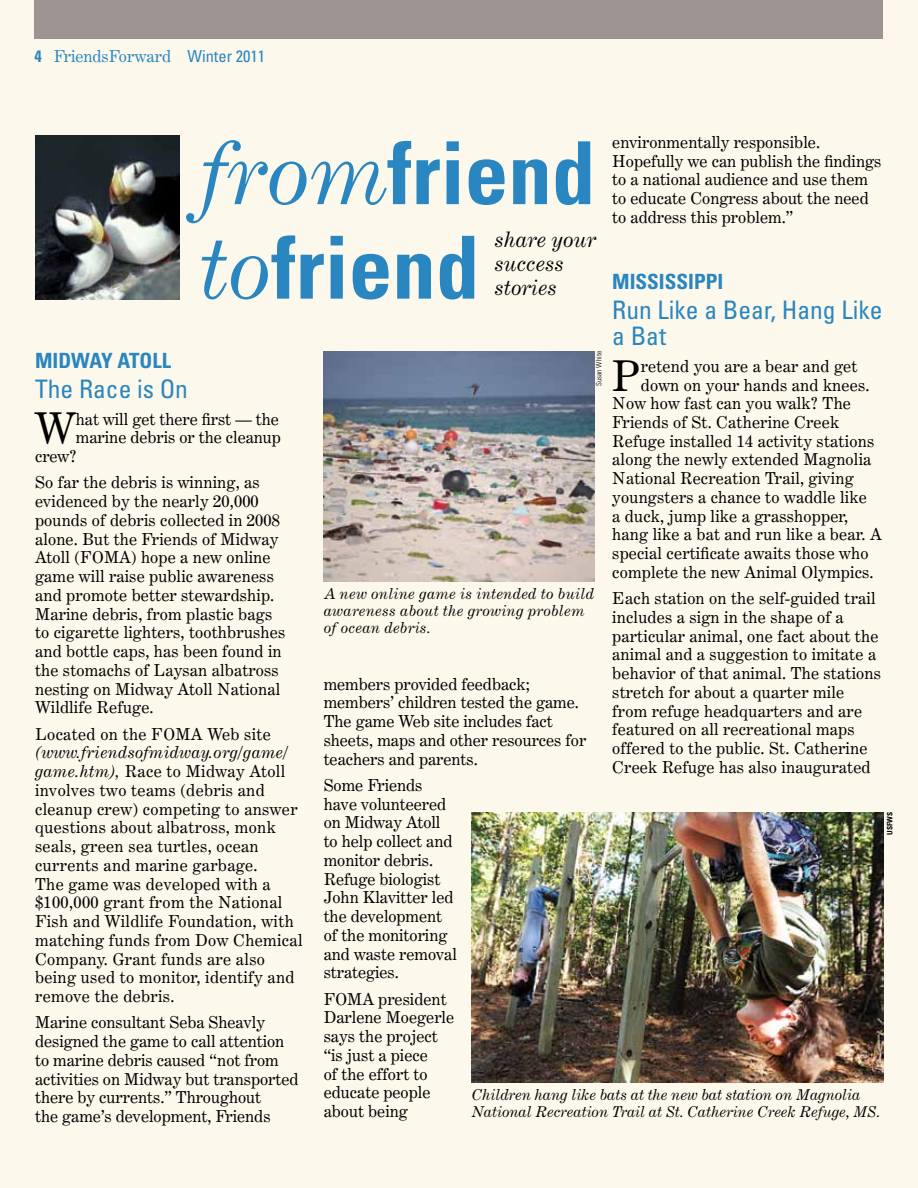
<style>
.page{position:relative;width:918px;height:1188px;background:#fcf9ec}
.page>*{position:absolute;margin:0;border:0;box-sizing:border-box;transform-origin:0 0}
.t1{font:700 condensed 87px/94.5px "Univers";color:#2a86c0}
.t2{font:42.45px "Century Expanded BT";color:#000}
.t3{font:condensed 25.5px/25.5px "Univers";color:#2a86c0}
.t4{font:italic 21.15px/24.3px "Century Expanded";color:#000}
.t5{font:700 condensed 21px "Univers";color:#2a86c0}
.t6{font:16.5px/18.8px "Century Expanded BT";letter-spacing:.01em;color:#000}
.t7{font:16.5px "Century Expanded BT";color:#2a86c0}
.t8{font:italic 15px/17.2px "Century Expanded";letter-spacing:-.005em;color:#000}
.t9{font:italic 15px/17.2px "Century Expanded";letter-spacing:.02em;color:#000}
.t10{font:300 condensed 7.5px "Univers";color:#000}
.t11{font:700 condensed 7.5px "Univers";color:#000}
.s1{font-family:"Univers";font-weight:700;font-stretch:condensed}
.s2{font-family:"Univers";font-stretch:condensed}
.s3{font-family:"Century Expanded";font-weight:400;font-style:italic;font-stretch:normal}
.s4{font-style:italic}
</style>
<div class="page">
<div style="left:34px;top:0;width:849px;height:39px;background:#9d9391"></div>
<img style="left:35px;top:135px;width:144px;height:165px">
<img style="left:324px;top:351px;width:270px;height:231px">
<img style="left:471px;top:812px;width:412px;height:270px">
<p class="t7" style="left:34px;top:46px;width:232px"><span class="s1">4</span> FriendsForward <span class="s2">Winter 2011</span></p>
<p class="t6" style="left:612px;top:133px;width:271px">environmentally responsible.<br>Hopefully we can publish the findings to a national audience and use them to educate Congress about the need to address this problem.”</p>
<h1 class="t1" style="left:199px;top:126px;width:398px"><span class="s3">from</span>friend <span class="s3">to</span>friend</h1>
<h1 class="t4" style="left:495px;top:227px;width:103px">share your success stories</h1>
<h2 class="t5" style="left:612px;top:269px;width:112px">MISSISSIPPI</h2>
<h2 class="t3" style="left:612px;top:297px;width:272px">Run Like a Bear, Hang Like a Bat</h2>
<p class="t6" style="left:641px;top:356px;width:218px">retend you are a bear and get</p>
<p class="t6" style="left:641px;top:375px;width:230px">down on your hands and knees.</p>
<p class="t6" style="left:612px;top:394px;width:240px">Now how fast can you walk? The</p>
<p class="t6" style="left:612px;top:413px;width:228px">Friends of St. Catherine Creek</p>
<p class="t6" style="left:612px;top:431px;width:263px">Refuge installed 14 activity stations</p>
<p class="t6" style="left:612px;top:450px;width:261px">along the newly extended Magnolia</p>
<p class="t6" style="left:612px;top:469px;width:243px">National Recreation Trail, giving</p>
<p class="t6" style="left:612px;top:488px;width:256px">youngsters a chance to waddle like</p>
<p class="t6" style="left:612px;top:506px;width:238px">a duck, jump like a grasshopper,</p>
<p class="t6" style="left:612px;top:525px;width:271px">hang like a bat and run like a bear. A</p>
<p class="t6" style="left:612px;top:544px;width:258px">special certificate awaits those who</p>
<p class="t6" style="left:612px;top:563px;width:263px">complete the new Animal Olympics.</p>
<p class="t6" style="left:612px;top:589px;width:270px">Each station on the self-guided trail includes a sign in the shape of a particular animal, one fact about the animal and a suggestion to imitate a behavior of that animal. The stations stretch for about a quarter mile from refuge headquarters and are featured on all recreational maps offered to the public. St. Catherine Creek Refuge has also inaugurated</p>
<p class="t10" style="left:594px;top:386px;width:36px;rotate:-90deg">Susan White</p>
<h2 class="t5" style="left:35px;top:347px;width:134px">MIDWAY AtOll</h2>
<h2 class="t3" style="left:35px;top:376px;width:154px">The Race is On</h2>
<h2 class="t2" style="left:612px;top:349px;width:29px">P</h2>
<p class="t6" style="left:76px;top:409px;width:205px">hat will get there first — the</p>
<p class="t6" style="left:76px;top:428px;width:206px">marine debris or the cleanup</p>
<h2 class="t2" style="left:35px;top:402px;width:42px">W</h2>
<p class="t6" style="left:35px;top:447px;width:43px">crew?</p>
<p class="t6" style="left:35px;top:473px;width:252px">So far the debris is winning, as evidenced by the nearly 20,000 pounds of debris collected in 2008 alone. But the Friends of Midway<br>Atoll (FOMA) hope a new online game will raise public awareness and promote better stewardship.<br>Marine debris, from plastic bags to cigarette lighters, toothbrushes and bottle caps, has been found in the stomachs of Laysan albatross nesting on Midway Atoll National<br>Wildlife Refuge.</p>
<p class="t6" style="left:35px;top:724px;width:269px">Located on the FOMA Web site <span class="s4">(www.friendsofmidway.org/game/ game.htm),</span> Race to Midway Atoll involves two teams (debris and cleanup crew) competing to answer questions about albatross, monk seals, green sea turtles, ocean currents and marine garbage.<br>The game was developed with a $100,000 grant from the National<br>Fish and Wildlife Foundation, with matching funds from Dow Chemical<br>Company. Grant funds are also being used to monitor, identify and remove the debris.</p>
<p class="t6" style="left:35px;top:1013px;width:265px">Marine consultant Seba Sheavly designed the game to call attention to marine debris caused “not from activities on Midway but transported there by currents.” Throughout<br>the game’s development, Friends</p>
<p class="t9" style="left:324px;top:585px;width:272px">A new online game is intended to build awareness about the growing problem of ocean debris.</p>
<p class="t6" style="left:324px;top:674px;width:264px">members provided feedback; members’ children tested the game.<br>The game Web site includes fact sheets, maps and other resources for teachers and parents.</p>
<p class="t6" style="left:324px;top:775px;width:135px">Some Friends have volunteered on Midway Atoll to help collect and monitor debris.<br>Refuge biologist<br>John Klavitter led the development of the monitoring and waste removal strategies.</p>
<p class="t6" style="left:324px;top:989px;width:132px">FOMA president<br>Darlene Moegerle says the project “is just a piece<br>of the effort to educate people about being</p>
<p class="t11" style="left:885px;top:835px;width:24px;rotate:-90deg">USFWS</p>
<p class="t8" style="left:471px;top:1085px;width:410px">Children hang like bats at the new bat station on Magnolia<br>National Recreation Trail at St. Catherine Creek Refuge, MS.</p>
</div>
